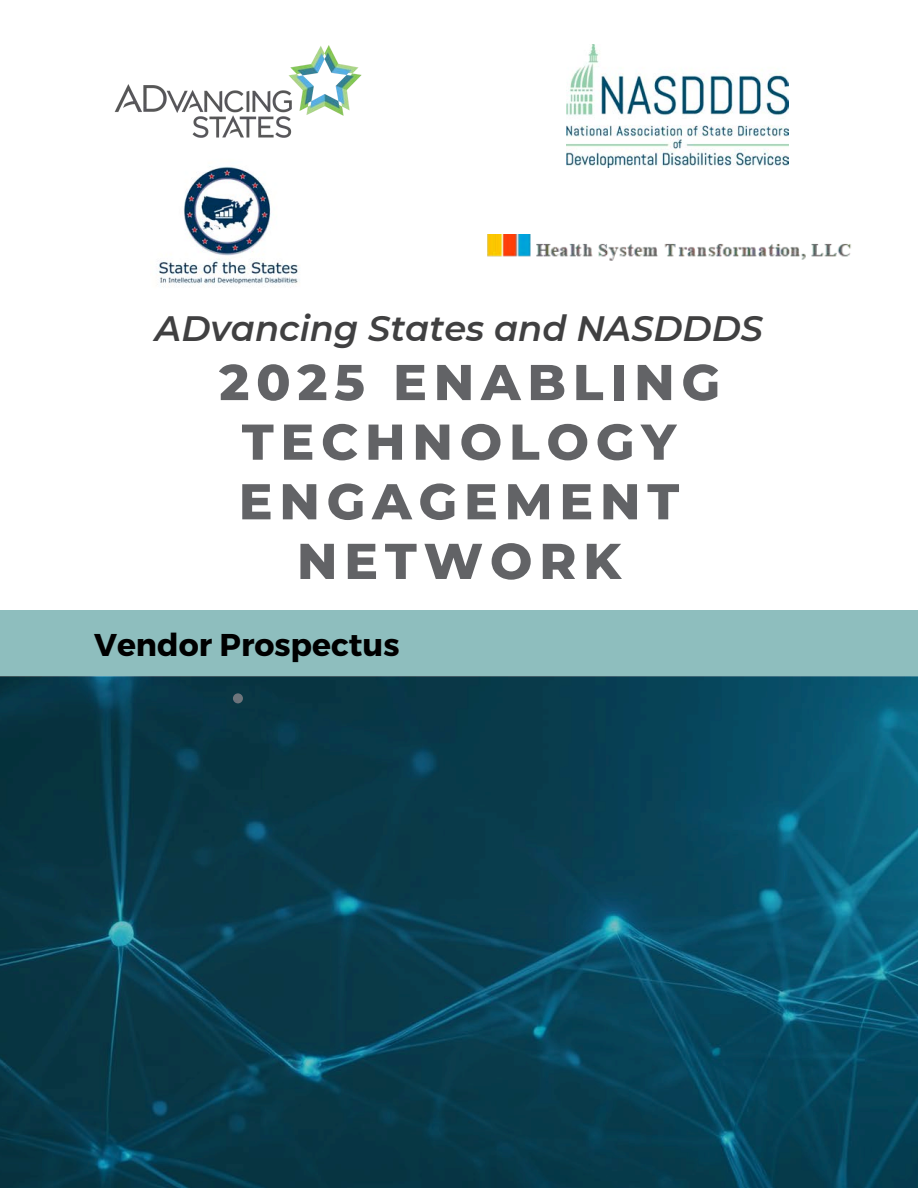
<style>
.page{position:relative;width:918px;height:1188px;background:#fff}
.page>*{position:absolute;margin:0;border:0;box-sizing:border-box;transform-origin:0 0}
.t1{font:800 50.25px/59.7px "Montserrat";letter-spacing:.135em;color:#626366;text-align:center}
.t2{font:italic 600 35.25px "Montserrat";color:#404041}
.t3{font:700 31.5px "Montserrat";color:#000}
</style>
<div class="page">
<img style="left:567px;top:44px;width:221px;height:123px">
<img style="left:114px;top:45px;width:248px;height:93px">
<div style="left:0;top:610px;width:918px;height:67px;background:#8ebebe"></div>
<img style="left:487px;top:234px;width:364px;height:27px">
<img style="left:0;top:677px;width:918px;height:511px">
<img style="left:158px;top:166px;width:141px;height:118px">
<p class="t2" style="left:155px;top:307px;width:610px">ADvancing States and NASDDDS</p>
<h2 class="t1" style="left:219px;top:352px;width:502px">2025 ENABLING<br>TECHNOLOGY<br>ENGAGEMENT<br>NETWORK</h2>
<h1 class="t3" style="left:94px;top:624px;width:307px">Vendor Prospectus</h1>
</div>
